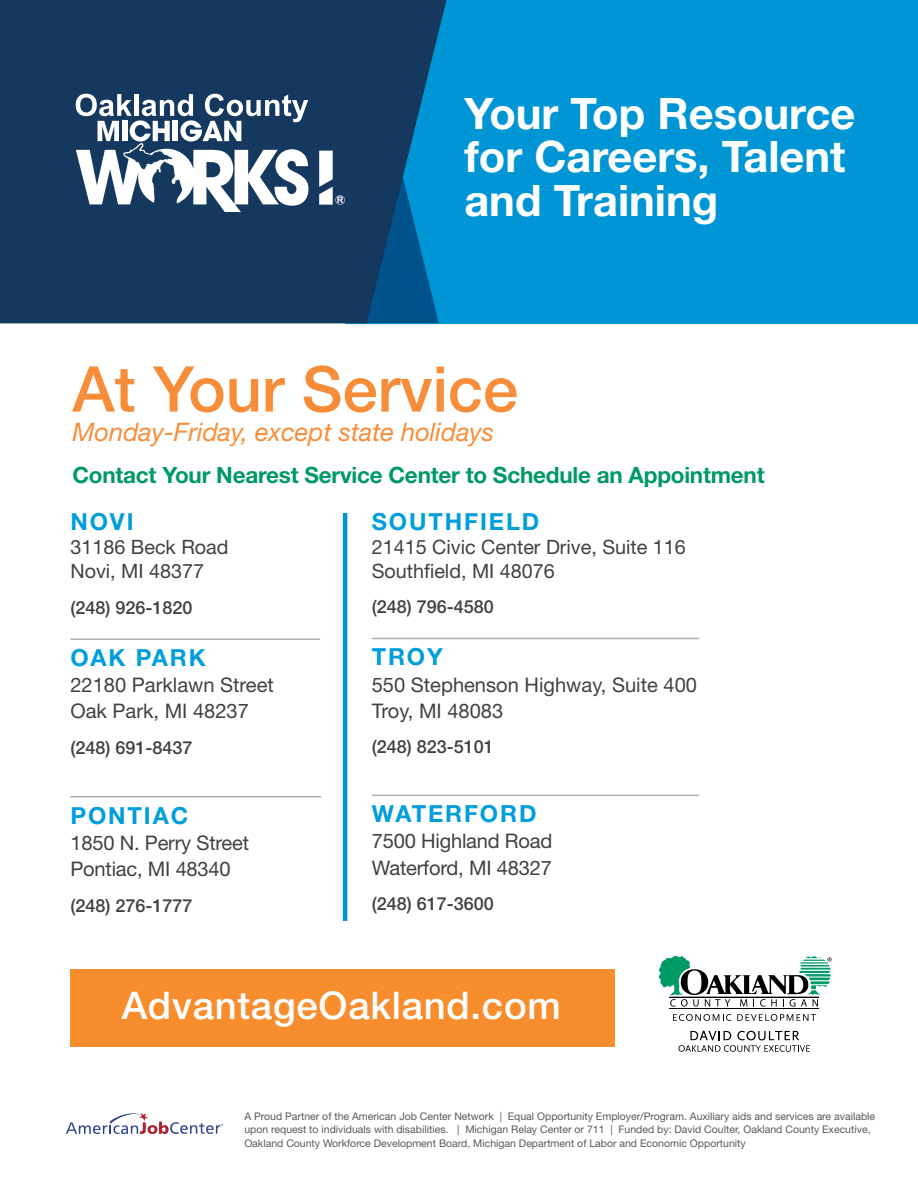
<style>
.page{position:relative;width:918px;height:1188px;background:#fff}
.page>*{position:absolute;margin:0;border:0;box-sizing:border-box;transform-origin:0 0}
.t1{font:500 63.15px "Helvetica Neue LT Std";color:#f78d39}
.t2{font:700 43.35px/43.3px "Helvetica Neue LT Std";color:#fff}
.t3{font:500 38.25px "Helvetica Neue LT Std";letter-spacing:.02em;color:#fff}
.t4{font:italic 25.5px "Helvetica Neue LT Std";color:#f78d39}
.t5{font:700 23.55px "Helvetica Neue LT Std";letter-spacing:.08em;color:#009eda}
.t6{font:700 22.5px "Helvetica Neue LT Std";letter-spacing:-.01em;color:#096}
.t7{font:20.1px/26.1px "Helvetica Neue LT Std";color:#414042}
.t8{font:19.8px/24px "Helvetica Neue LT Std";color:#414042}
.t9{font:500 18px "Helvetica Neue LT Std";color:#414042}
.t10{font:10.5px/13.5px "Helvetica Neue LT Std";color:#58595b}
</style>
<div class="page">
<div style="left:346px;top:0;width:572px;height:323px;background:#0096d6"></div>
<div style="left:70px;top:969px;width:545px;height:78px;background:#f78d2d"></div>
<svg style="left:0;top:0;width:446px;height:323px;background:#123f68"></svg>
<svg style="left:66px;top:1113px;width:157px;height:22px"></svg>
<svg style="left:319px;top:151px;width:26px;height:54px"></svg>
<svg style="left:76px;top:94px;width:232px;height:118px"></svg>
<hr style="left:670px;top:1008px;width:149px;height:1px;background:#000">
<svg style="left:673px;top:1014px;width:58px;height:7px"></svg>
<svg style="left:737px;top:1014px;width:79px;height:7px"></svg>
<svg style="left:659px;top:956px;width:173px;height:51px"></svg>
<svg style="left:678px;top:1031px;width:132px;height:21px"></svg>
<hr style="left:70px;top:638px;width:250px;height:2px;background:#b1b4b6">
<hr style="left:70px;top:796px;width:251px;height:2px;background:#b1b4b6">
<hr style="left:372px;top:638px;width:327px;height:1px;background:#b1b4b6">
<hr style="left:372px;top:795px;width:327px;height:1px;background:#b1b4b6">
<hr style="left:343px;top:513px;width:4px;height:408px;background:#0096d6">
<h2 class="t2" style="left:464px;top:91px;width:392px">Your Top Resource for Careers, Talent and Training</h2>
<h1 class="t1" style="left:72px;top:351px;width:447px">At Your Service</h1>
<h3 class="t4" style="left:72px;top:416px;width:423px">Monday-Friday, except state holidays</h3>
<h3 class="t6" style="left:72px;top:461px;width:694px">Contact Your Nearest Service Center to Schedule an Appointment</h3>
<h3 class="t5" style="left:70px;top:507px;width:65px">NOVI</h3>
<h3 class="t8" style="left:70px;top:535px;width:160px">31186 Beck Road<br>Novi, MI 48377</h3>
<h3 class="t9" style="left:70px;top:597px;width:124px">(248) 926-1820</h3>
<h3 class="t5" style="left:70px;top:643px;width:137px">OAK PARK</h3>
<h3 class="t7" style="left:70px;top:672px;width:205px">22180 Parklawn Street<br>Oak Park, MI 48237</h3>
<h3 class="t9" style="left:70px;top:737px;width:124px">(248) 691-8437</h3>
<h3 class="t5" style="left:70px;top:801px;width:119px">PONTIAC</h3>
<h3 class="t7" style="left:70px;top:829px;width:180px">1850 N. Perry Street<br>Pontiac, MI 48340</h3>
<h3 class="t9" style="left:70px;top:895px;width:124px">(248) 276-1777</h3>
<h3 class="t5" style="left:372px;top:507px;width:169px">SOUTHFIELD</h3>
<h3 class="t8" style="left:372px;top:535px;width:316px">21415 Civic Center Drive, Suite 116<br>Southfield, MI 48076</h3>
<h3 class="t9" style="left:372px;top:596px;width:124px">(248) 796-4580</h3>
<h3 class="t5" style="left:372px;top:642px;width:73px">TROY</h3>
<h3 class="t7" style="left:372px;top:671px;width:327px">550 Stephenson Highway, Suite 400<br>Troy, MI 48083</h3>
<h3 class="t9" style="left:372px;top:736px;width:124px">(248) 823-5101</h3>
<h3 class="t5" style="left:372px;top:799px;width:166px">WATERFORD</h3>
<h3 class="t7" style="left:372px;top:828px;width:182px">7500 Highland Road<br>Waterford, MI 48327</h3>
<h3 class="t9" style="left:372px;top:893px;width:124px">(248) 617-3600</h3>
<h3 class="t3" style="left:122px;top:982px;width:441px">AdvantageOakland.com</h3>
<p class="t10" style="left:244px;top:1109px;width:632px">A Proud Partner of the American Job Center Network | Equal Opportunity Employer/Program. Auxiliary aids and services are available upon request to individuals with disabilities. | Michigan Relay Center or 711 | Funded by: David Coulter, Oakland County Executive,<br>Oakland County Workforce Development Board, Michigan Department of Labor and Economic Opportunity</p>
</div>
